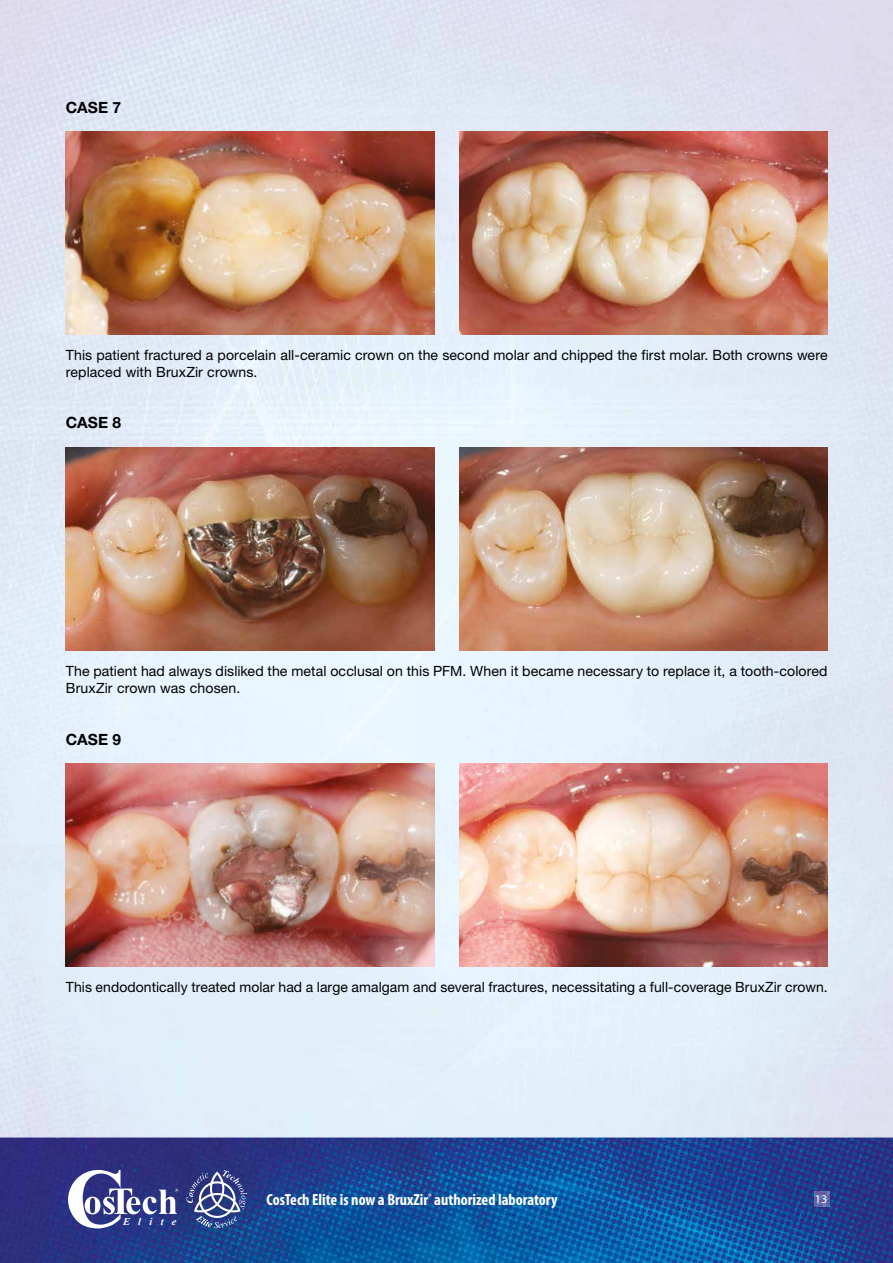
<style>
.page{position:relative;width:893px;height:1263px;background:#fff}
.page>*{position:absolute;margin:0;border:0;box-sizing:border-box;transform-origin:0 0}
.t1{font:700 condensed 16.05px "Myriad Pro";color:#fff}
.t2{font:700 15.45px "Helvetica Neue LT Std";color:#000}
.t3{font:14.1px/17px "Helvetica Neue LT Std";letter-spacing:.005em;color:#000}
.t4{font:12px "Myriad Pro";color:#fff}
.t5{font:italic 700 10.35px "Times New Roman";letter-spacing:.8em;color:#fff}
</style>
<div class="page">
<img style="left:0;top:0;width:893px;height:1263px">
<svg style="left:186px;top:1170px;width:61px;height:58px;background:#53609b"></svg>
<svg style="left:68px;top:1170px;width:110px;height:58px"></svg>
<img style="left:814px;top:1192px;width:15px;height:14px">
<img style="left:66px;top:447px;width:368px;height:204px">
<img style="left:459px;top:447px;width:369px;height:204px">
<img style="left:66px;top:132px;width:368px;height:203px">
<img style="left:459px;top:132px;width:369px;height:203px">
<img style="left:66px;top:764px;width:368px;height:203px">
<img style="left:459px;top:764px;width:369px;height:203px">
<p class="t2" style="left:66px;top:98px;width:57px">CASE 7</p>
<p class="t3" style="left:66px;top:347px;width:763px">This patient fractured a porcelain all-ceramic crown on the second molar and chipped the first molar. Both crowns were replaced with BruxZir crowns.</p>
<p class="t2" style="left:66px;top:413px;width:57px">CASE 8</p>
<p class="t3" style="left:66px;top:662px;width:763px">The patient had always disliked the metal occlusal on this PFM. When it became necessary to replace it, a tooth-colored<br>BruxZir crown was chosen.</p>
<p class="t2" style="left:66px;top:729px;width:57px">CASE 9</p>
<p class="t3" style="left:66px;top:978px;width:763px">This endodontically treated molar had a large amalgam and several fractures, necessitating a full-coverage BruxZir crown.</p>
<p class="t5" style="left:123px;top:1214px;width:55px">Elite</p>
<p class="t1" style="left:266px;top:1190px;width:292px">CosTech Elite is now a BruxZir<sup>®</sup> authorized laboratory</p>
<p class="t4" style="left:815px;top:1191px;width:14px">13</p>
</div>
